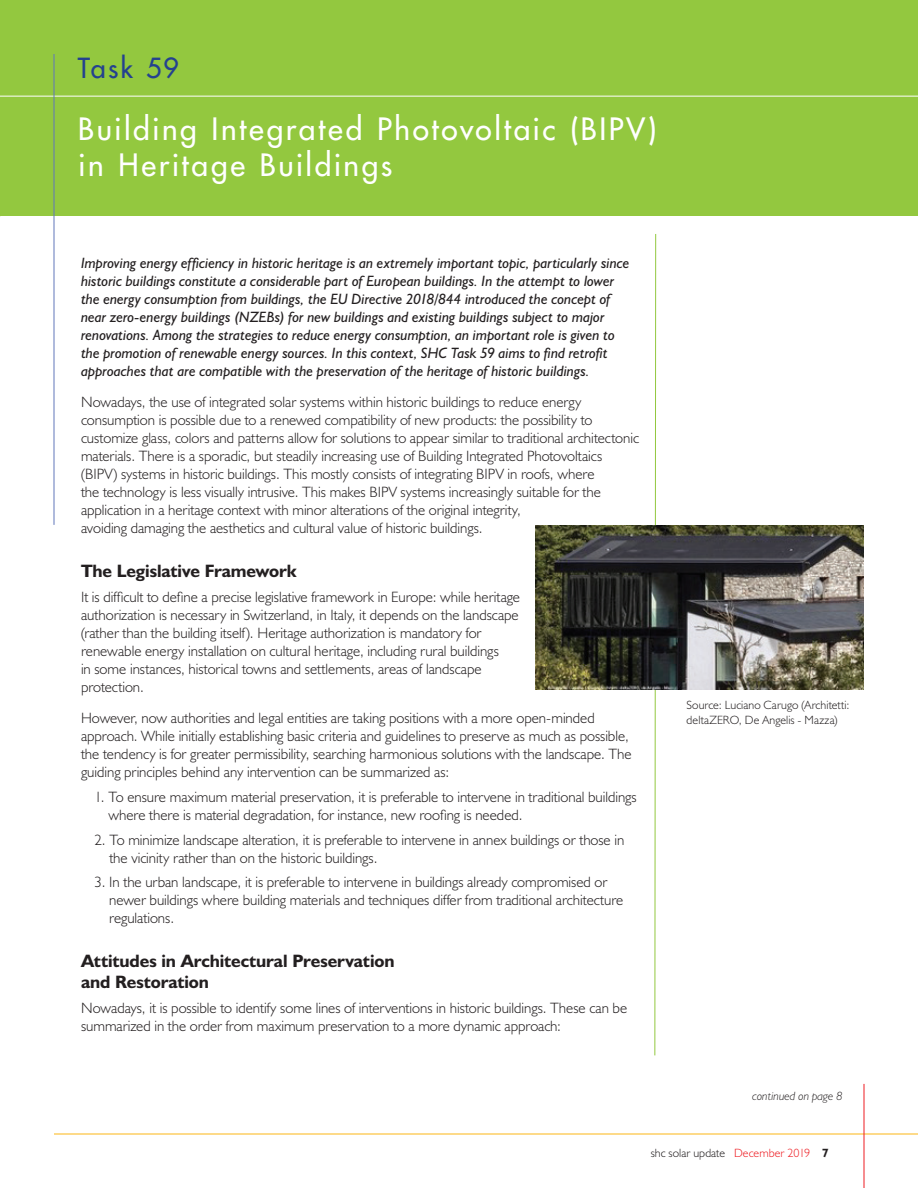
<style>
.page{position:relative;width:918px;height:1188px;background:#fff}
.page>*{position:absolute;margin:0;border:0;box-sizing:border-box;transform-origin:0 0}
.t1{font:30px/36px "Futura";letter-spacing:.085em;color:#fff}
.t2{font:27px "Futura";letter-spacing:.06em;color:#24418f}
.t3{font:700 18px/21px "Humanist 521 BT";letter-spacing:-.005em;color:#231f20}
.t4{font:300 15px/18px "Humanist 521 BT";color:#231f20}
.t5{font:italic 15px/18px "Humanist 521 BT";color:#231f20}
.t6{font:300 12px/15px "Humanist 521 BT";letter-spacing:.005em;color:#231f20}
.t7{font:italic 300 12px "Humanist 521 BT";letter-spacing:.005em;color:#231f20}
.s1{color:#ee1d23}
.s2{font-weight:700}
</style>
<div class="page">
<hr style="left:54px;top:1134px;width:864px;height:1px;background:#fcb615">
<hr style="left:864px;top:1084px;width:1px;height:104px;background:#ee1d23">
<div style="left:0;top:0;width:918px;height:216px;background:#93c83f"></div>
<hr style="left:0;top:96px;width:918px;height:1px;background:#fff">
<hr style="left:54px;top:54px;width:1px;height:471px;background:#6077bb">
<svg style="left:654px;top:234px;width:2px;height:822px"></svg>
<img style="left:536px;top:525px;width:328px;height:165px">
<h2 class="t2" style="left:78px;top:50px;width:102px">Task 59</h2>
<h1 class="t1" style="left:78px;top:111px;width:580px">Building Integrated Photovoltaic (BIPV) in Heritage Buildings</h1>
<p class="t5" style="left:81px;top:254px;width:550px">Improving energy efficiency in historic heritage is an extremely important topic, particularly since historic buildings constitute a considerable part of European buildings. In the attempt to lower the energy consumption from buildings, the EU Directive 2018/844 introduced the concept of near zero-energy buildings (NZEBs) for new buildings and existing buildings subject to major renovations. Among the strategies to reduce energy consumption, an important role is given to the promotion of renewable energy sources. In this context, SHC Task 59 aims to find retrofit approaches that are compatible with the preservation of the heritage of historic buildings.</p>
<p class="t4" style="left:81px;top:393px;width:560px">Nowadays, the use of integrated solar systems within historic buildings to reduce energy consumption is possible due to a renewed compatibility of new products: the possibility to customize glass, colors and patterns allow for solutions to appear similar to traditional architectonic materials. There is a sporadic, but steadily increasing use of Building Integrated Photovoltaics (BIPV) systems in historic buildings. This mostly consists of integrating BIPV in roofs, where<br>the technology is less visually intrusive. This makes BIPV systems increasingly suitable for the application in a heritage context with minor alterations of the original integrity,<br>avoiding damaging the aesthetics and cultural value of historic buildings.</p>
<p class="t3" style="left:81px;top:560px;width:217px">The Legislative Framework</p>
<p class="t4" style="left:81px;top:587px;width:441px">It is difficult to define a precise legislative framework in Europe: while heritage authorization is necessary in Switzerland, in Italy, it depends on the landscape (rather than the building itself). Heritage authorization is mandatory for renewable energy installation on cultural heritage, including rural buildings<br>in some instances, historical towns and settlements, areas of landscape protection.</p>
<p class="t4" style="left:81px;top:709px;width:552px">However, now authorities and legal entities are taking positions with a more open-minded approach. While initially establishing basic criteria and guidelines to preserve as much as possible, the tendency is for greater permissibility, searching harmonious solutions with the landscape. The guiding principles behind any intervention can be summarized as:</p>
<p class="t4" style="left:108px;top:788px;width:530px;text-indent:-14px">1. To ensure maximum material preservation, it is preferable to intervene in traditional buildings where there is material degradation, for instance, new roofing is needed.</p>
<p class="t4" style="left:109px;top:830px;width:516px;text-indent:-15px">2. To minimize landscape alteration, it is preferable to intervene in annex buildings or those in the vicinity rather than on the historic buildings.</p>
<p class="t4" style="left:109px;top:873px;width:516px;text-indent:-15px">3. In the urban landscape, it is preferable to intervene in buildings already compromised or newer buildings where building materials and techniques differ from traditional architecture regulations.</p>
<p class="t3" style="left:81px;top:950px;width:315px">Attitudes in Architectural Preservation and Restoration</p>
<p class="t4" style="left:81px;top:998px;width:548px">Nowadays, it is possible to identify some lines of interventions in historic buildings. These can be summarized in the order from maximum preservation to a more dynamic approach:</p>
<p class="t6" style="left:687px;top:697px;width:165px">Source: Luciano Carugo (Architetti: deltaZERO, De Angelis - Mazza)</p>
<p class="t7" style="left:752px;top:1089px;width:92px">continued on page 8</p>
<p class="t6" style="left:651px;top:1145px;width:179px">shc solar update <span class="s1">December 2019</span> <span class="s2">7</span></p>
</div>
